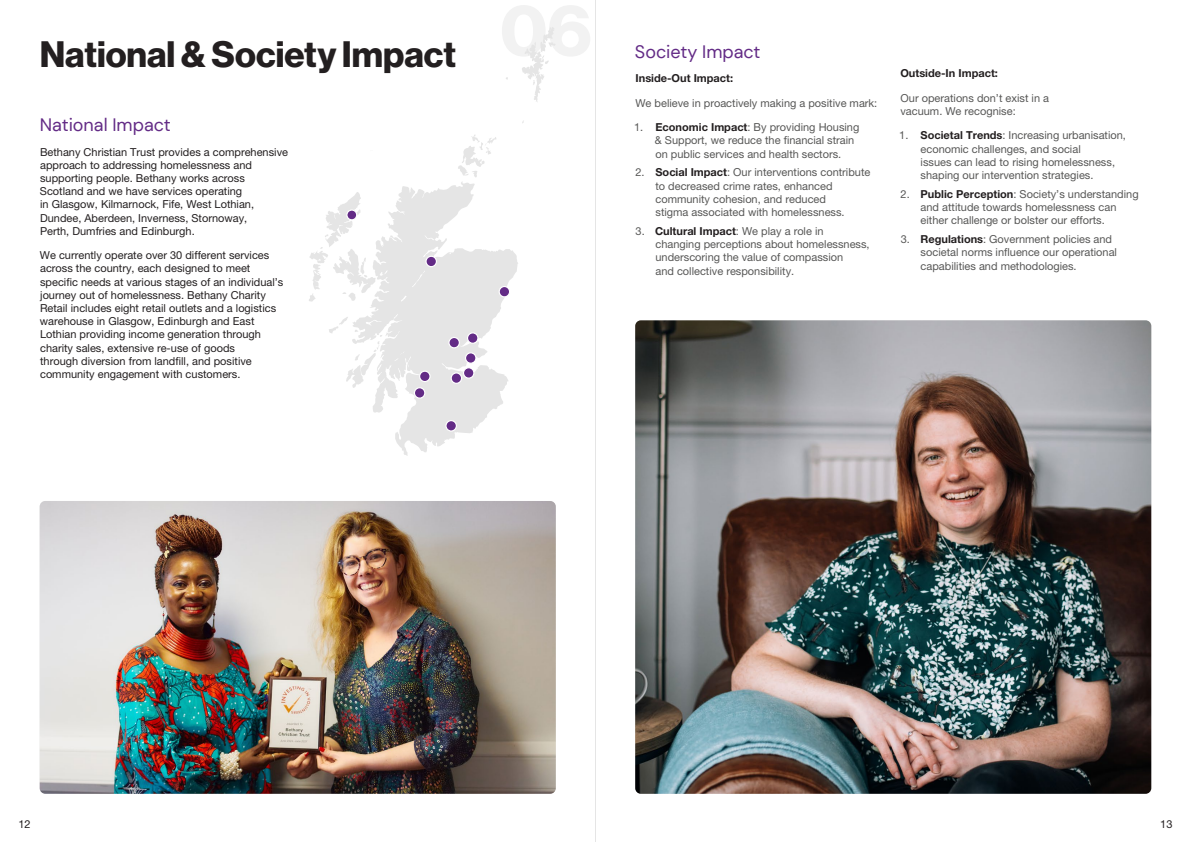
<style>
.page{position:relative;width:1191px;height:842px;background:#fff}
.page>*{position:absolute;margin:0;border:0;box-sizing:border-box;transform-origin:0 0}
.t1{font:36px "N Haas Grotesk DS Pro 75 Bd";color:#231f20}
.Sub_Header{font:18px "DM Sans";color:#632b86}
.Body_Regular_Soft{font:11px/13.2px "Helvetica Neue LT Pro";color:#575756}
.Body_Regular{font:11px/13.2px "Helvetica Neue LT Pro";color:#231f20}
.Body_Bold{font:700 11px "Helvetica Neue LT Pro";color:#231f20}
.s1{font-weight:700;color:#231f20}
</style>
<div class="page">
<img style="left:635px;top:320px;width:516px;height:474px">
<img style="left:40px;top:501px;width:516px;height:293px">
<svg style="left:309px;top:27px;width:246px;height:429px"></svg>
<div style="left:346px;top:209px;width:11px;height:11px;background:#632b86;border:1px solid #fff;border-radius:50%"></div>
<div style="left:425px;top:256px;width:12px;height:11px;background:#632b86;border:1px solid #fff;border-radius:50%"></div>
<div style="left:498px;top:286px;width:12px;height:11px;background:#632b86;border:1px solid #fff;border-radius:50%"></div>
<div style="left:467px;top:332px;width:11px;height:12px;background:#632b86;border:1px solid #fff;border-radius:50%"></div>
<div style="left:448px;top:337px;width:12px;height:11px;background:#632b86;border:1px solid #fff;border-radius:50%"></div>
<div style="left:465px;top:352px;width:11px;height:12px;background:#632b86;border:1px solid #fff;border-radius:50%"></div>
<div style="left:463px;top:367px;width:11px;height:12px;background:#632b86;border:1px solid #fff;border-radius:50%"></div>
<svg style="left:450px;top:372px;width:12px;height:12px"></svg>
<div style="left:414px;top:387px;width:11px;height:12px;background:#632b86;border:1px solid #fff;border-radius:50%"></div>
<svg style="left:445px;top:420px;width:12px;height:12px"></svg>
<div style="left:419px;top:371px;width:11px;height:11px;background:#632b86;border:1px solid #fff;border-radius:50%"></div>
<hr style="left:595px;top:0;width:1px;height:842px;background:#e5e5e5">
<p class="t1" style="left:40px;top:34px;width:553px">National &amp; Society Impact <sup>06</sup></p>
<p class="Sub_Header" style="left:40px;top:114px;width:132px">National Impact</p>
<p class="Body_Regular" style="left:40px;top:145px;width:250px">Bethany Christian Trust provides a comprehensive approach to addressing homelessness and supporting people. Bethany works across Scotland and we have services operating<br>in Glasgow, Kilmarnock, Fife, West Lothian, Dundee, Aberdeen, Inverness, Stornoway,<br>Perth, Dumfries and Edinburgh.</p>
<p class="Body_Regular" style="left:40px;top:249px;width:245px">We currently operate over 30 different services across the country, each designed to meet specific needs at various stages of an individual’s journey out of homelessness. Bethany Charity Retail includes eight retail outlets and a logistics warehouse in Glasgow, Edinburgh and East Lothian providing income generation through charity sales, extensive re-use of goods<br>through diversion from landfill, and positive community engagement with customers.</p>
<p class="Sub_Header" style="left:635px;top:40px;width:127px">Society Impact</p>
<p class="Body_Bold" style="left:635px;top:71px;width:99px">Inside-Out Impact:</p>
<p class="Body_Regular_Soft" style="left:635px;top:96px;width:243px">We believe in proactively making a positive mark:</p>
<p class="Body_Regular_Soft" style="left:655px;top:120px;width:206px;text-indent:-21px">1. <span class="s1">Economic Impact</span>: By providing Housing &amp; Support, we reduce the financial strain on public services and health sectors.</p>
<p class="Body_Regular_Soft" style="left:655px;top:166px;width:216px;text-indent:-20px">2. <span class="s1">Social Impact</span>: Our interventions contribute to decreased crime rates, enhanced community cohesion, and reduced<br>stigma associated with homelessness.</p>
<p class="Body_Regular_Soft" style="left:655px;top:224px;width:216px;text-indent:-20px">3. <span class="s1">Cultural Impact</span>: We play a role in changing perceptions about homelessness, underscoring the value of compassion<br>and collective responsibility.</p>
<p class="Body_Bold" style="left:900px;top:66px;width:99px">Outside-In Impact:</p>
<p class="Body_Regular_Soft" style="left:900px;top:91px;width:150px">Our operations don’t exist in a vacuum. We recognise:</p>
<p class="Body_Regular_Soft" style="left:920px;top:129px;width:207px;text-indent:-21px">1. <span class="s1">Societal Trends</span>: Increasing urbanisation, economic challenges, and social<br>issues can lead to rising homelessness, shaping our intervention strategies.</p>
<p class="Body_Regular_Soft" style="left:920px;top:187px;width:220px;text-indent:-20px">2. <span class="s1">Public Perception</span>: Society’s understanding and attitude towards homelessness can either challenge or bolster our efforts.</p>
<p class="Body_Regular_Soft" style="left:920px;top:232px;width:198px;text-indent:-20px">3. <span class="s1">Regulations</span>: Government policies and societal norms influence our operational capabilities and methodologies.</p>
<p class="Body_Regular" style="left:18px;top:817px;width:14px">12</p>
<p class="Body_Regular" style="left:1160px;top:817px;width:14px">13</p>
</div>
